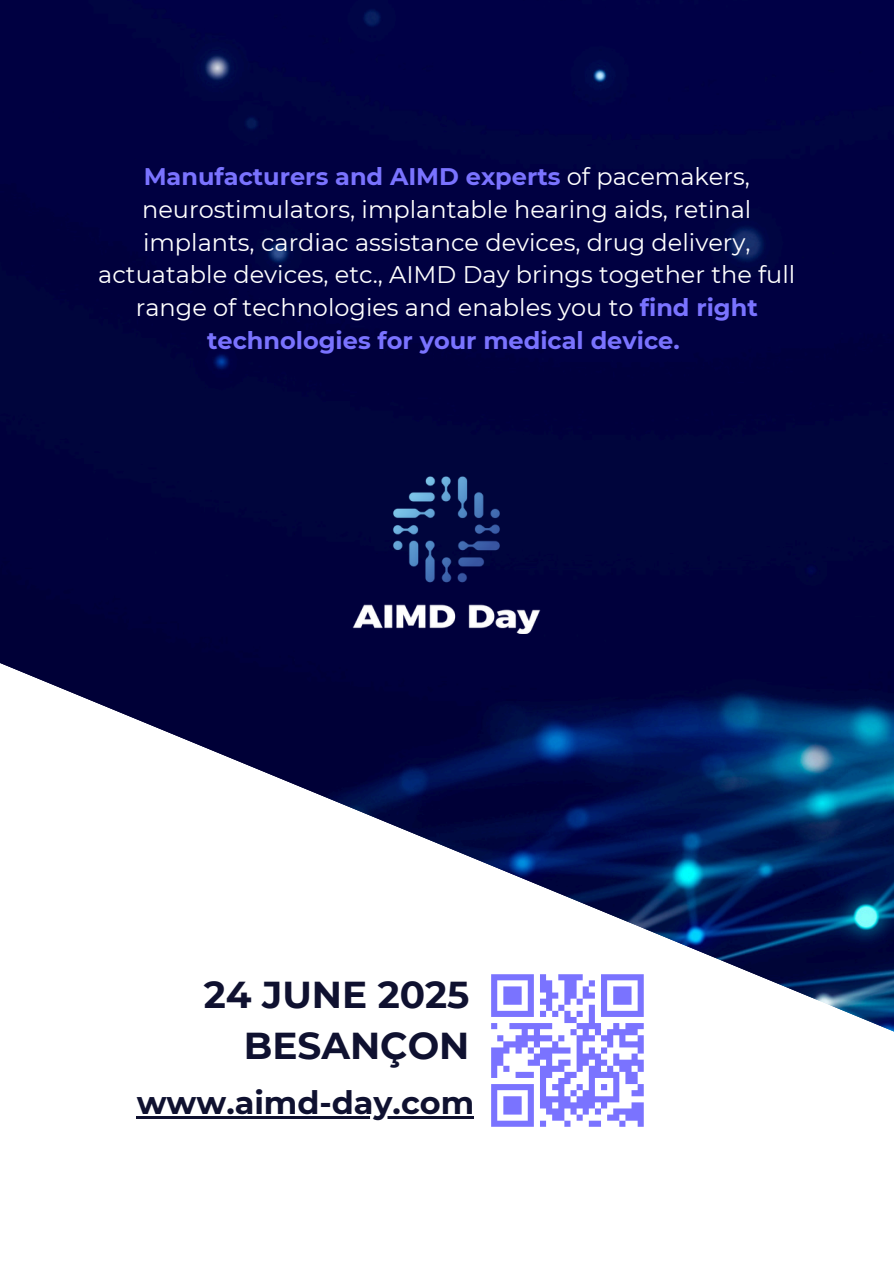
<style>
.page{position:relative;width:894px;height:1264px;background:#fff}
.page>*{position:absolute;margin:0;border:0;box-sizing:border-box;transform-origin:0 0}
.t1{font:700 37.35px/50.7px "Montserrat";color:#0f1130;text-align:right}
.t2{font:700 31.95px "Montserrat";color:#0f1130}
.t3{font:24px/32.7px "Montserrat";color:#fff;text-align:center}
.s1{font-weight:700;color:#7a73ff}
</style>
<div class="page">
<div style="left:0;top:0;width:893px;height:605px;background:#000041"></div>
<svg style="left:0;top:605px;width:893px;height:522px"></svg>
<hr style="left:137px;top:1115px;width:337px;height:3px;background:#0f1130">
<svg style="left:491px;top:974px;width:152px;height:152px"></svg>
<div style="left:491px;top:974px;width:42px;height:6px;background:#7a73ff"></div>
<svg style="left:540px;top:974px;width:6px;height:6px"></svg>
<div style="left:558px;top:974px;width:24px;height:6px;background:#7a73ff"></div>
<div style="left:601px;top:974px;width:42px;height:6px;background:#7a73ff"></div>
<div style="left:540px;top:980px;width:12px;height:6px;background:#7a73ff"></div>
<div style="left:564px;top:980px;width:12px;height:6px;background:#7a73ff"></div>
<div style="left:503px;top:986px;width:18px;height:6px;background:#7a73ff"></div>
<div style="left:540px;top:986px;width:12px;height:6px;background:#7a73ff"></div>
<div style="left:564px;top:986px;width:12px;height:6px;background:#7a73ff"></div>
<svg style="left:582px;top:980px;width:12px;height:12px"></svg>
<div style="left:613px;top:986px;width:18px;height:6px;background:#7a73ff"></div>
<div style="left:503px;top:992px;width:18px;height:6px;background:#7a73ff"></div>
<div style="left:546px;top:992px;width:12px;height:6px;background:#7a73ff"></div>
<div style="left:564px;top:992px;width:12px;height:6px;background:#7a73ff"></div>
<div style="left:582px;top:992px;width:12px;height:6px;background:#7a73ff"></div>
<div style="left:613px;top:992px;width:18px;height:6px;background:#7a73ff"></div>
<div style="left:503px;top:998px;width:18px;height:6px;background:#7a73ff"></div>
<svg style="left:576px;top:998px;width:6px;height:6px"></svg>
<div style="left:613px;top:998px;width:18px;height:6px;background:#7a73ff"></div>
<svg style="left:491px;top:980px;width:6px;height:30px"></svg>
<svg style="left:527px;top:980px;width:6px;height:30px"></svg>
<svg style="left:601px;top:980px;width:6px;height:30px"></svg>
<svg style="left:637px;top:980px;width:6px;height:30px"></svg>
<div style="left:491px;top:1010px;width:42px;height:6px;background:#7a73ff"></div>
<svg style="left:540px;top:998px;width:30px;height:18px"></svg>
<svg style="left:576px;top:1010px;width:6px;height:6px"></svg>
<svg style="left:588px;top:1004px;width:6px;height:12px"></svg>
<div style="left:601px;top:1010px;width:42px;height:6px;background:#7a73ff"></div>
<div style="left:564px;top:1016px;width:12px;height:7px;background:#7a73ff"></div>
<div style="left:588px;top:1016px;width:6px;height:7px;background:#7a73ff"></div>
<svg style="left:491px;top:1023px;width:6px;height:6px"></svg>
<div style="left:509px;top:1023px;width:43px;height:6px;background:#7a73ff"></div>
<div style="left:576px;top:1023px;width:25px;height:6px;background:#7a73ff"></div>
<svg style="left:613px;top:1023px;width:6px;height:6px"></svg>
<div style="left:625px;top:1023px;width:18px;height:6px;background:#7a73ff"></div>
<svg style="left:521px;top:1029px;width:6px;height:6px"></svg>
<div style="left:533px;top:1029px;width:7px;height:6px;background:#7a73ff"></div>
<svg style="left:570px;top:1029px;width:6px;height:6px"></svg>
<svg style="left:582px;top:1029px;width:6px;height:6px"></svg>
<div style="left:594px;top:1029px;width:7px;height:6px;background:#7a73ff"></div>
<div style="left:607px;top:1029px;width:30px;height:6px;background:#7a73ff"></div>
<svg style="left:497px;top:1035px;width:6px;height:6px"></svg>
<div style="left:515px;top:1035px;width:37px;height:6px;background:#7a73ff"></div>
<div style="left:576px;top:1035px;width:18px;height:6px;background:#7a73ff"></div>
<svg style="left:637px;top:1035px;width:6px;height:6px"></svg>
<div style="left:503px;top:1041px;width:24px;height:6px;background:#7a73ff"></div>
<div style="left:533px;top:1041px;width:7px;height:6px;background:#7a73ff"></div>
<svg style="left:552px;top:1035px;width:12px;height:12px"></svg>
<div style="left:619px;top:1041px;width:24px;height:6px;background:#7a73ff"></div>
<div style="left:491px;top:1047px;width:18px;height:6px;background:#7a73ff"></div>
<svg style="left:515px;top:1047px;width:6px;height:6px"></svg>
<svg style="left:527px;top:1047px;width:6px;height:6px"></svg>
<div style="left:540px;top:1047px;width:30px;height:6px;background:#7a73ff"></div>
<svg style="left:576px;top:1041px;width:6px;height:12px"></svg>
<svg style="left:588px;top:1047px;width:6px;height:6px"></svg>
<div style="left:491px;top:1053px;width:12px;height:6px;background:#7a73ff"></div>
<div style="left:533px;top:1053px;width:19px;height:6px;background:#7a73ff"></div>
<div style="left:576px;top:1053px;width:25px;height:6px;background:#7a73ff"></div>
<svg style="left:601px;top:1035px;width:24px;height:24px"></svg>
<svg style="left:631px;top:1047px;width:12px;height:12px"></svg>
<div style="left:491px;top:1059px;width:12px;height:6px;background:#7a73ff"></div>
<div style="left:527px;top:1059px;width:13px;height:6px;background:#7a73ff"></div>
<svg style="left:546px;top:1059px;width:6px;height:6px"></svg>
<div style="left:558px;top:1059px;width:12px;height:6px;background:#7a73ff"></div>
<div style="left:576px;top:1059px;width:12px;height:6px;background:#7a73ff"></div>
<div style="left:594px;top:1059px;width:13px;height:6px;background:#7a73ff"></div>
<div style="left:613px;top:1059px;width:30px;height:6px;background:#7a73ff"></div>
<svg style="left:503px;top:1065px;width:6px;height:6px"></svg>
<div style="left:540px;top:1065px;width:24px;height:6px;background:#7a73ff"></div>
<svg style="left:576px;top:1065px;width:6px;height:6px"></svg>
<div style="left:588px;top:1065px;width:13px;height:6px;background:#7a73ff"></div>
<svg style="left:607px;top:1065px;width:6px;height:6px"></svg>
<div style="left:619px;top:1065px;width:12px;height:6px;background:#7a73ff"></div>
<svg style="left:637px;top:1065px;width:6px;height:6px"></svg>
<svg style="left:491px;top:1065px;width:6px;height:12px"></svg>
<div style="left:515px;top:1071px;width:18px;height:6px;background:#7a73ff"></div>
<div style="left:540px;top:1071px;width:12px;height:6px;background:#7a73ff"></div>
<div style="left:564px;top:1071px;width:12px;height:6px;background:#7a73ff"></div>
<div style="left:588px;top:1071px;width:31px;height:6px;background:#7a73ff"></div>
<div style="left:625px;top:1071px;width:12px;height:6px;background:#7a73ff"></div>
<div style="left:540px;top:1077px;width:6px;height:7px;background:#7a73ff"></div>
<div style="left:558px;top:1077px;width:12px;height:7px;background:#7a73ff"></div>
<div style="left:588px;top:1077px;width:6px;height:7px;background:#7a73ff"></div>
<div style="left:613px;top:1077px;width:6px;height:7px;background:#7a73ff"></div>
<div style="left:625px;top:1077px;width:12px;height:7px;background:#7a73ff"></div>
<div style="left:491px;top:1084px;width:42px;height:6px;background:#7a73ff"></div>
<div style="left:552px;top:1084px;width:12px;height:6px;background:#7a73ff"></div>
<svg style="left:588px;top:1084px;width:6px;height:6px"></svg>
<svg style="left:601px;top:1084px;width:6px;height:6px"></svg>
<svg style="left:637px;top:1084px;width:6px;height:6px"></svg>
<svg style="left:540px;top:1084px;width:6px;height:12px"></svg>
<svg style="left:558px;top:1090px;width:6px;height:6px"></svg>
<svg style="left:570px;top:1084px;width:12px;height:12px"></svg>
<div style="left:582px;top:1090px;width:12px;height:6px;background:#7a73ff"></div>
<svg style="left:613px;top:1084px;width:6px;height:12px"></svg>
<div style="left:631px;top:1090px;width:12px;height:6px;background:#7a73ff"></div>
<div style="left:503px;top:1096px;width:18px;height:6px;background:#7a73ff"></div>
<div style="left:540px;top:1096px;width:30px;height:6px;background:#7a73ff"></div>
<div style="left:576px;top:1096px;width:43px;height:6px;background:#7a73ff"></div>
<div style="left:503px;top:1102px;width:18px;height:6px;background:#7a73ff"></div>
<div style="left:540px;top:1102px;width:12px;height:6px;background:#7a73ff"></div>
<div style="left:558px;top:1102px;width:36px;height:6px;background:#7a73ff"></div>
<svg style="left:601px;top:1102px;width:6px;height:6px"></svg>
<div style="left:631px;top:1102px;width:12px;height:6px;background:#7a73ff"></div>
<div style="left:503px;top:1108px;width:18px;height:6px;background:#7a73ff"></div>
<div style="left:546px;top:1108px;width:18px;height:6px;background:#7a73ff"></div>
<div style="left:594px;top:1108px;width:7px;height:6px;background:#7a73ff"></div>
<div style="left:613px;top:1108px;width:30px;height:6px;background:#7a73ff"></div>
<svg style="left:491px;top:1090px;width:6px;height:30px"></svg>
<svg style="left:527px;top:1090px;width:6px;height:30px"></svg>
<div style="left:552px;top:1114px;width:12px;height:6px;background:#7a73ff"></div>
<div style="left:607px;top:1114px;width:12px;height:6px;background:#7a73ff"></div>
<div style="left:625px;top:1114px;width:18px;height:6px;background:#7a73ff"></div>
<div style="left:491px;top:1120px;width:42px;height:6px;background:#7a73ff"></div>
<svg style="left:540px;top:1120px;width:6px;height:6px"></svg>
<svg style="left:564px;top:1108px;width:24px;height:18px"></svg>
<div style="left:588px;top:1120px;width:13px;height:6px;background:#7a73ff"></div>
<svg style="left:619px;top:1120px;width:6px;height:6px"></svg>
<svg style="left:637px;top:1120px;width:6px;height:6px"></svg>
<img style="left:341px;top:457px;width:211px;height:176px">
<p class="t3" style="left:98px;top:160px;width:698px"><span class="s1">Manufacturers and AIMD experts</span> of pacemakers, neurostimulators, implantable hearing aids, retinal implants, cardiac assistance devices, drug delivery, actuatable devices, etc., AIMD Day brings together the full range of technologies and enables you to <span class="s1">find right technologies for your medical device.</span></p>
<p class="t1" style="left:204px;top:969px;width:267px">24 JUNE 2025<br>BESANÇON</p>
<p class="t2" style="left:137px;top:1082px;width:339px">www.aimd-day.com</p>
</div>
